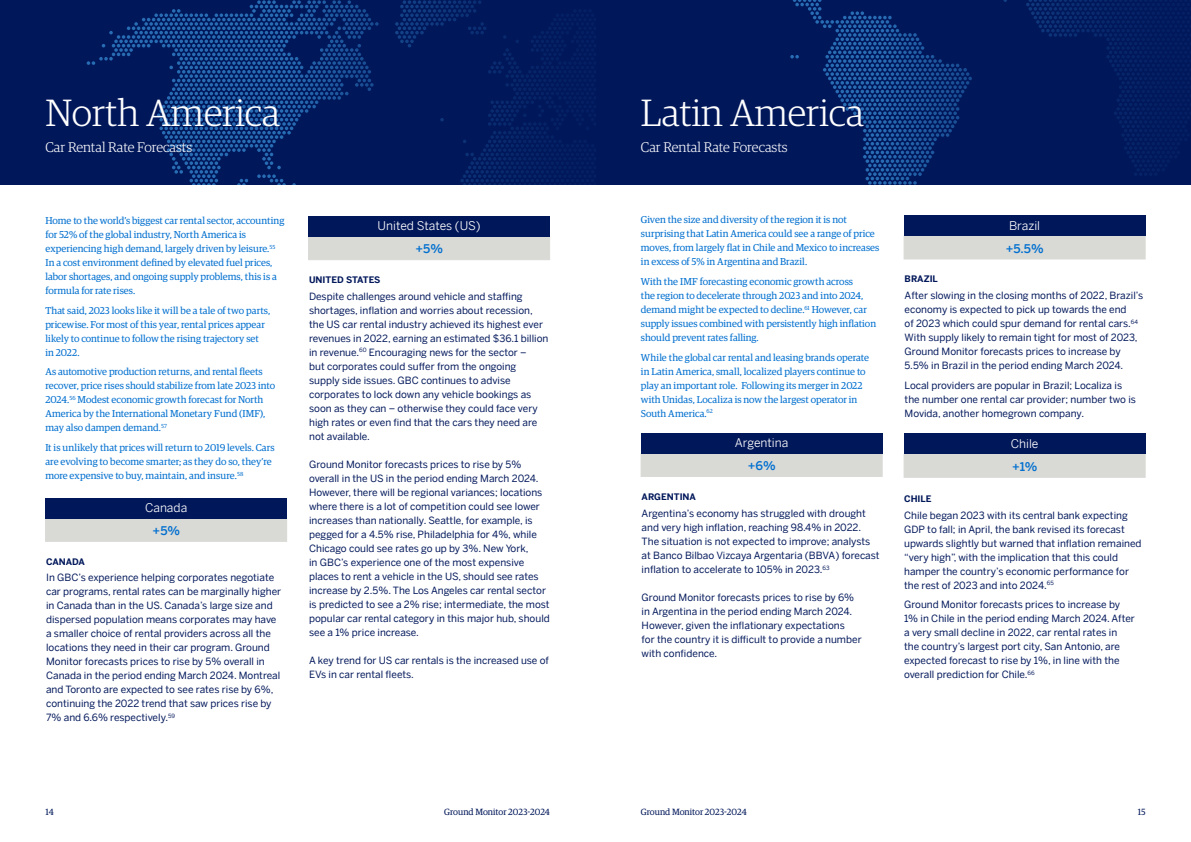
<style>
.page{position:relative;width:1191px;height:842px;background:#fff}
.page>*{position:absolute;margin:0;border:0;box-sizing:border-box;transform-origin:0 0}
.t1{font:300 38px "Guardian Egyp";color:#fff}
.t2{font:300 14px "Guardian Egyp";color:#fff}
.t3{font:12px "Benton Sans";color:#fff}
.t4{font:500 12px "Benton Sans";color:#006fcf}
.t5{font:10px/14px "Benton Sans";color:#00175a}
.t6{font:10px/14px "Guardian Egyp";color:#006fcf}
.t7{font:9px "Guardian Egyp";color:#00175a}
.t8{font:700 9px "Benton Sans";color:#00175a}
.s1{color:#006fd0}
</style>
<div class="page">
<div style="left:595px;top:0;width:596px;height:184px;background:#00175a"></div>
<svg style="left:790px;top:0;width:92px;height:184px"></svg>
<div style="left:641px;top:453px;width:241px;height:24px;background:#d9d9d6;border:1px solid #d9d9d6"></div>
<div style="left:904px;top:236px;width:241px;height:23px;background:#d9d9d6"></div>
<div style="left:904px;top:454px;width:241px;height:23px;background:#d9d9d6"></div>
<div style="left:641px;top:433px;width:241px;height:20px;background:#00175a"></div>
<div style="left:904px;top:215px;width:241px;height:21px;background:#00175a"></div>
<div style="left:904px;top:434px;width:241px;height:20px;background:#00175a"></div>
<div style="left:0;top:0;width:595px;height:184px;background:#00175a"></div>
<svg style="left:87px;top:0;width:199px;height:184px"></svg>
<div style="left:45px;top:518px;width:242px;height:24px;background:#d9d9d6;border:1px solid #d9d9d6"></div>
<div style="left:308px;top:237px;width:242px;height:23px;background:#d9d9d6"></div>
<div style="left:46px;top:498px;width:241px;height:20px;background:#00175a"></div>
<div style="left:308px;top:216px;width:241px;height:21px;background:#00175a"></div>
<h1 class="t1" style="left:45px;top:88px;width:236px">North America</h1>
<h1 class="t1" style="left:641px;top:88px;width:224px">Latin America</h1>
<h2 class="t2" style="left:45px;top:138px;width:148px">Car Rental Rate Forecasts</h2>
<h2 class="t2" style="left:641px;top:138px;width:148px">Car Rental Rate Forecasts</h2>
<p class="t6" style="left:45px;top:213px;width:241px">Home to the world’s biggest car rental sector, accounting for 52% of the global industry, North America is experiencing high demand, largely driven by leisure.<sup>55<br></sup>In a cost environment defined by elevated fuel prices, labor shortages, and ongoing supply problems, this is a formula for rate rises.</p>
<p class="t6" style="left:45px;top:303px;width:226px">That said, 2023 looks like it will be a tale of two parts, pricewise. For most of this year, rental prices appear likely to continue to follow the rising trajectory set<br>in 2022.</p>
<p class="t6" style="left:45px;top:364px;width:231px">As automotive production returns, and rental fleets recover, price rises should stabilize from late 2023 into 2024.<sup>56</sup> Modest economic growth forecast for North America by the International Monetary Fund (IMF), may also dampen demand.<sup>57</sup></p>
<p class="t6" style="left:45px;top:440px;width:231px">It is unlikely that prices will return to 2019 levels. Cars are evolving to become smarter; as they do so, they’re more expensive to buy, maintain, and insure.<sup>58</sup></p>
<p class="t3" style="left:145px;top:499px;width:44px">Canada</p>
<p class="t4" style="left:153px;top:522px;width:29px">+5%</p>
<p class="t8" style="left:46px;top:555px;width:40px">CANADA</p>
<p class="t5" style="left:46px;top:570px;width:237px">In GBC’s experience helping corporates negotiate car programs, rental rates can be marginally higher in Canada than in the US. Canada’s large size and dispersed population means corporates may have a smaller choice of rental providers across all the locations they need in their car program. Ground Monitor forecasts prices to rise by 5% overall in Canada in the period ending March 2024. Montreal and Toronto are expected to see rates rise by 6%, continuing the 2022 trend that saw prices rise by 7% and 6.6% respectively.<sup>59</sup></p>
<p class="t3" style="left:377px;top:218px;width:104px">United States (US)</p>
<p class="t4" style="left:415px;top:240px;width:29px">+5%</p>
<p class="t8" style="left:309px;top:273px;width:73px">UNITED STATES</p>
<p class="t5" style="left:309px;top:289px;width:241px">Despite challenges around vehicle and staffing shortages, inflation and worries about recession, the US car rental industry achieved its highest ever revenues in 2022, earning an estimated $36.1 billion in revenue.<sup>60</sup> Encouraging news for the sector –<br>but corporates could suffer from the ongoing supply side issues. GBC continues to advise corporates to lock down any vehicle bookings as soon as they can – otherwise they could face very high rates or even find that the cars they need are not available.</p>
<p class="t5" style="left:309px;top:457px;width:242px">Ground Monitor forecasts prices to rise by 5% overall in the US in the period ending March 2024.<br>However, there will be regional variances; locations where there is a lot of competition could see lower increases than nationally. Seattle, for example, is pegged for a 4.5% rise, Philadelphia for 4%, while Chicago could see rates go up by 3%. New York,<br>in GBC’s experience one of the most expensive places to rent a vehicle in the US, should see rates increase by 2.5%. The Los Angeles car rental sector is predicted to see a 2% rise; intermediate, the most popular car rental category in this major hub, should see a 1% price increase.</p>
<p class="t5" style="left:309px;top:652px;width:241px;line-height:14.4px">A key trend for US car rentals is the increased use of<br>EVs in car rental fleets.</p>
<p class="t6" style="left:641px;top:212px;width:240px">Given the size and diversity of the region it is not surprising that Latin America could see a range of price moves, from largely flat in Chile and Mexico to increases in excess of 5% in Argentina and Brazil.</p>
<p class="t6" style="left:641px;top:274px;width:237px">With the IMF forecasting economic growth across<br>the region to decelerate through 2023 and into 2024, demand might be expected to decline.<sup>61</sup> However, car supply issues combined with <span class="s1">persistently high inflation should prevent rates falling.</span></p>
<p class="t6" style="left:641px;top:350px;width:230px">While the global car rental and leasing brands operate in Latin America, small, localized players continue to play an important role. Following its merger in 2022 with Unidas, Localiza is now the largest operator in South America.<sup>62</sup></p>
<p class="t3" style="left:735px;top:434px;width:55px">Argentina</p>
<p class="t4" style="left:748px;top:457px;width:29px">+6%</p>
<p class="t8" style="left:641px;top:490px;width:56px">ARGENTINA</p>
<p class="t5" style="left:641px;top:506px;width:239px">Argentina’s economy has struggled with drought and very high inflation, reaching 98.4% in 2022.<br>The situation is not expected to improve; analysts at Banco Bilbao Vizcaya Argentaria (BBVA) forecast inflation to accelerate to 105% in 2023.<sup>63</sup></p>
<p class="t5" style="left:641px;top:590px;width:221px">Ground Monitor forecasts prices to rise by 6% in Argentina in the period ending March 2024.<br>However, given the inflationary expectations<br>for the country it is difficult to provide a number with confidence.</p>
<p class="t3" style="left:1009px;top:217px;width:33px">Brazil</p>
<p class="t4" style="left:1006px;top:240px;width:39px">+5.5%</p>
<p class="t8" style="left:904px;top:272px;width:35px">BRAZIL</p>
<p class="t5" style="left:904px;top:288px;width:240px">After slowing in the closing months of 2022, Brazil’s economy is expected to pick up towards the end<br>of 2023 which could spur demand for rental cars.<sup>64<br></sup>With supply likely to remain tight for most of 2023, Ground Monitor forecasts prices to increase by 5.5% in Brazil in the period ending March 2024.</p>
<p class="t5" style="left:904px;top:378px;width:233px">Local providers are popular in Brazil; Localiza is the number one rental car provider; number two is<br>Movida, another homegrown company.</p>
<p class="t3" style="left:1010px;top:435px;width:29px">Chile</p>
<p class="t4" style="left:1012px;top:458px;width:27px">+1%</p>
<p class="t8" style="left:904px;top:492px;width:29px">CHILE</p>
<p class="t5" style="left:904px;top:507px;width:239px">Chile began 2023 with its central bank expecting GDP to fall; in April, the bank revised its forecast upwards slightly but warned that inflation remained “very high”, with the implication that this could hamper the country’s economic performance for the rest of 2023 and into 2024.<sup>65</sup></p>
<p class="t5" style="left:904px;top:597px;width:232px">Ground Monitor forecasts prices to increase by 1% in Chile in the period ending March 2024. After a very small decline in 2022, car rental rates in<br>the country’s largest port city, San Antonio, are expected forecast to rise by 1%, in line with the overall prediction for Chile.<sup>66</sup></p>
<p class="t7" style="left:45px;top:806px;width:10px">14</p>
<p class="t7" style="left:444px;top:806px;width:107px">Ground Monitor 2023-2024</p>
<p class="t7" style="left:641px;top:806px;width:107px">Ground Monitor 2023-2024</p>
<p class="t7" style="left:1137px;top:806px;width:9px">15</p>
</div>
